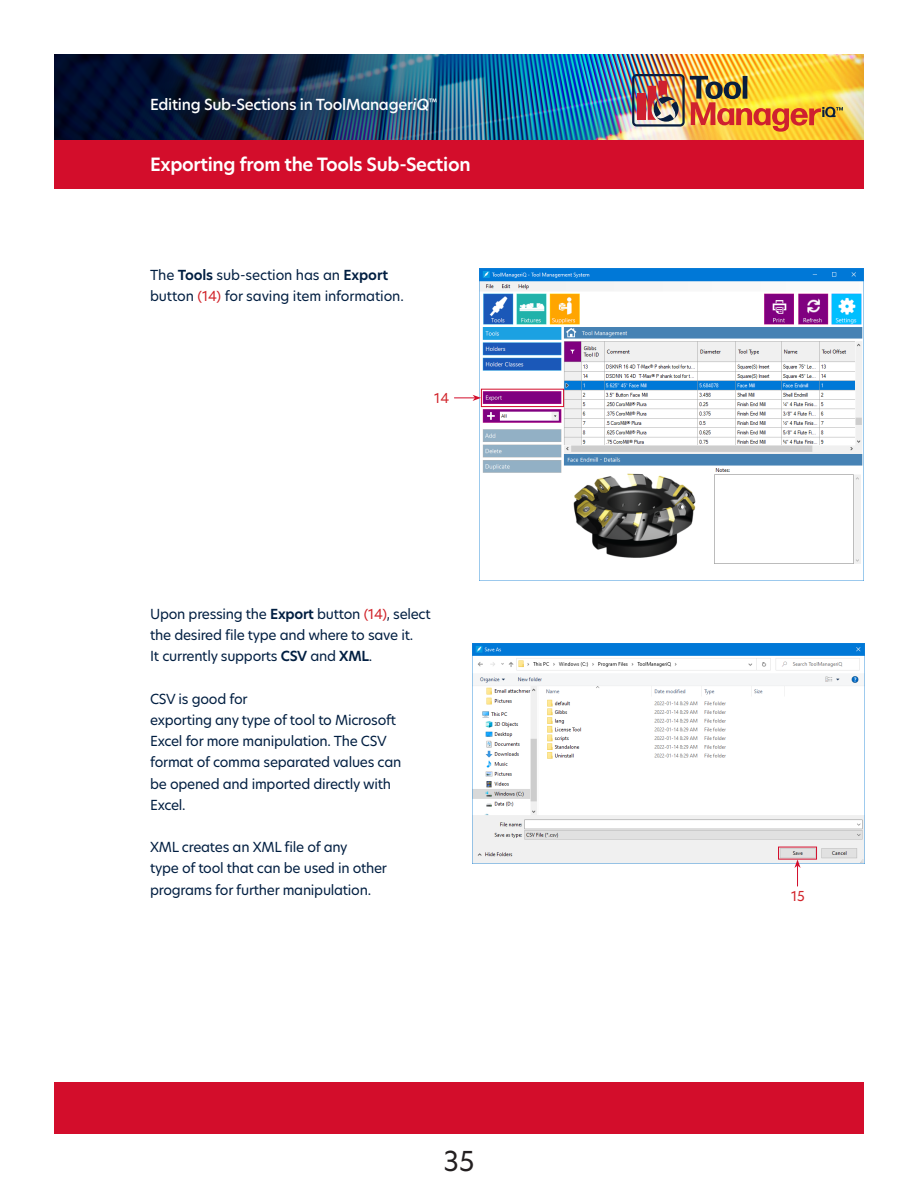
<style>
.page{position:relative;width:918px;height:1188px;background:#fff}
.page>*{position:absolute;margin:0;border:0;box-sizing:border-box;transform-origin:0 0}
.t1{font:27px "Hero New";color:#231f20}
.t2{font:600 18px "Hero New";letter-spacing:-.02em;color:#fff}
.t3{font:500 15px "Hero New";letter-spacing:-.02em;color:#fff}
.t4{font:13.65px/21.1px "Hero New";letter-spacing:-.02em;color:#001e41}
.t5{font:13.5px "Hero New";color:#d1232a}
.s1{font-style:italic}
.s2{font-weight:600}
.s3{color:#d1232a}
</style>
<div class="page">
<img style="left:54px;top:54px;width:810px;height:86px">
<div style="left:54px;top:140px;width:810px;height:48px;background:#d30d2b"></div>
<div style="left:54px;top:1082px;width:810px;height:52px;background:#d30d2b"></div>
<img style="left:137px;top:83px;width:314px;height:44px">
<img style="left:480px;top:269px;width:384px;height:312px">
<img style="left:473px;top:643px;width:392px;height:221px">
<svg style="left:454px;top:395px;width:27px;height:6px"></svg>
<div style="left:481px;top:389px;width:83px;height:18px;border:1px solid #d30d2b"></div>
<svg style="left:794px;top:859px;width:7px;height:27px"></svg>
<img style="left:632px;top:74px;width:211px;height:58px">
<p class="t3" style="left:150px;top:94px;width:289px">Editing Sub-Sections in ToolManager<span class="s1">iQ</span><sup>™</sup></p>
<p class="t2" style="left:150px;top:152px;width:322px">Exporting from the Tools Sub-Section</p>
<p class="t4" style="left:150px;top:264px;width:255px">The <span class="s2">Tools</span> sub-section has an <span class="s2">Export </span>button <span class="s3">(14)</span> for saving item information.</p>
<p class="t5" style="left:434px;top:388px;width:16px">14</p>
<p class="t4" style="left:150px;top:603px;width:282px">Upon pressing the <span class="s2">Export</span> button <span class="s3">(14)</span>, select the desired file type and where to save it.<br>It currently supports <span class="s2">CSV</span> and <span class="s2">XML</span>.</p>
<p class="t4" style="left:150px;top:688px;width:253px">CSV is good for<br>exporting any type of tool to Microsoft<br>Excel for more manipulation. The CSV format of comma separated values can be opened and imported directly with<br>Excel.</p>
<p class="t4" style="left:150px;top:836px;width:238px">XML creates an XML file of any<br>type of tool that can be used in other programs for further manipulation.</p>
<h1 class="t1" style="left:444px;top:1142px;width:32px">35</h1>
<p class="t5" style="left:791px;top:887px;width:15px">15</p>
</div>
